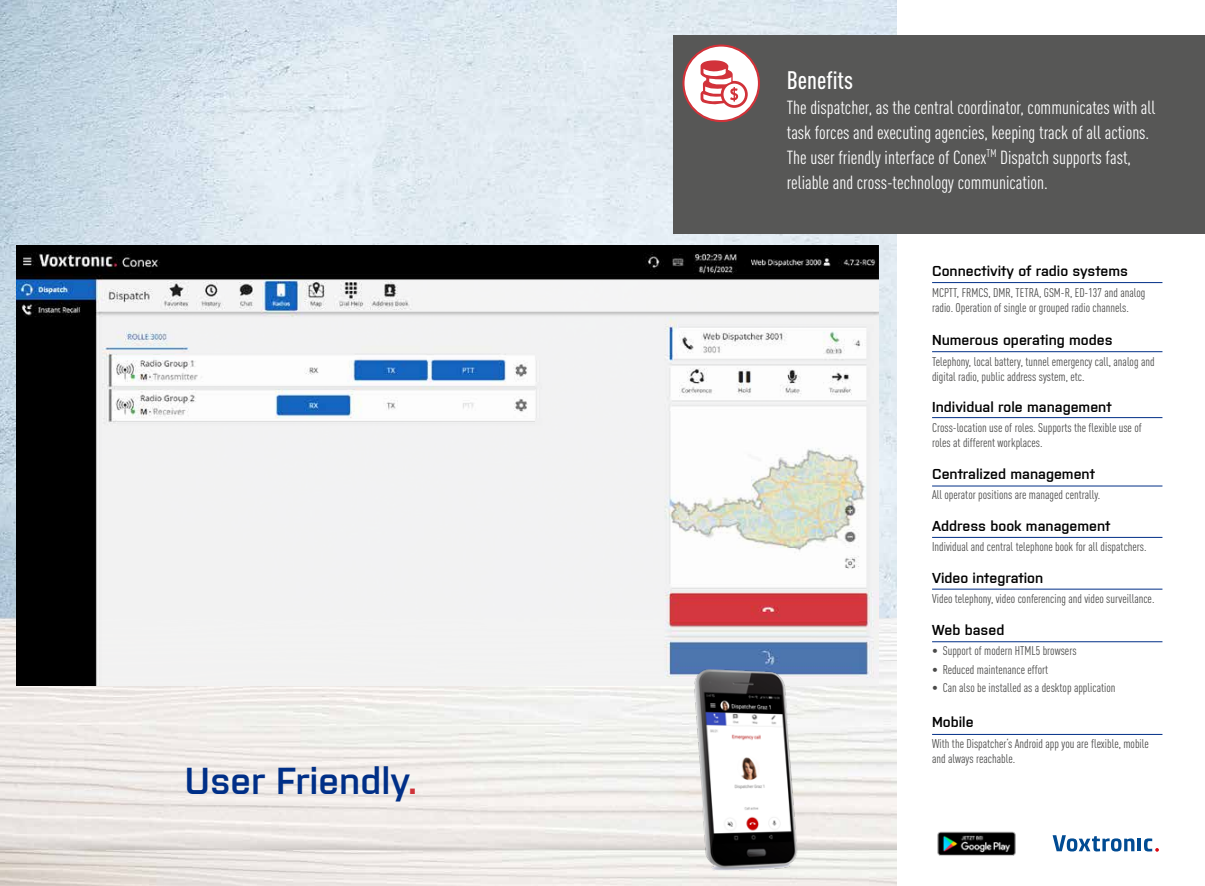
<style>
.page{position:relative;width:1205px;height:886px;background:#fff}
.page>*{position:absolute;margin:0;border:0;box-sizing:border-box;transform-origin:0 0}
.t1{font:600 37.5px "Purista";color:#002f87}
.t2{font:500 condensed 25px "DIN Pro";color:#fff}
.t3{font:condensed 18.75px/25px "DIN Pro";color:#fff}
.t4{font:600 14.38px "Purista";color:#000}
.t5{font:condensed 12.5px/15px "DIN Pro";color:#4a4a49}
.s1{color:#cf3339}
</style>
<div class="page">
<img style="left:0;top:0;width:896px;height:886px">
<div style="left:673px;top:35px;width:532px;height:199px;background:#575756"></div>
<svg style="left:682px;top:44px;width:78px;height:78px"></svg>
<hr style="left:932px;top:282px;width:230px;height:1px;background:#002f87">
<hr style="left:932px;top:351px;width:230px;height:1px;background:#002f87">
<hr style="left:932px;top:417px;width:230px;height:1px;background:#002f87">
<hr style="left:932px;top:486px;width:230px;height:1px;background:#002f87">
<hr style="left:932px;top:537px;width:230px;height:1px;background:#002f87">
<svg style="left:1052px;top:835px;width:82px;height:16px"></svg>
<hr style="left:1137px;top:839px;width:4px;height:12px;background:#004b93">
<svg style="left:1144px;top:838px;width:15px;height:14px"></svg>
<hr style="left:932px;top:589px;width:230px;height:1px;background:#002f87">
<hr style="left:932px;top:641px;width:230px;height:1px;background:#002f87">
<img style="left:937px;top:831px;width:79px;height:25px">
<hr style="left:932px;top:734px;width:230px;height:1px;background:#002f87">
<img style="left:17px;top:245px;width:862px;height:440px">
<img style="left:692px;top:670px;width:105px;height:201px">
<h1 class="t1" style="left:185px;top:753px;width:234px">User Friendly<span class="s1">.</span></h1>
<h2 class="t2" style="left:787px;top:61px;width:68px">Benefits</h2>
<p class="t3" style="left:787px;top:93px;width:370px">The dispatcher, as the central coordinator, communicates with all task forces and executing agencies, keeping track of all actions.<br>The user friendly interface of Conex<sup>TM</sup> Dispatch supports fast, reliable and cross-technology communication.</p>
<p class="t4" style="left:932px;top:261px;width:197px">Connectivity of radio systems</p>
<p class="t5" style="left:932px;top:284px;width:215px">MCPTT, FRMCS, DMR, TETRA, GSM-R, ED-137 and analog radio. Operation of single or grouped radio channels.</p>
<p class="t4" style="left:932px;top:330px;width:182px">Numerous operating modes</p>
<p class="t5" style="left:932px;top:353px;width:224px">Telephony, local battery, tunnel emergency call, analog and digital radio, public address system, etc.</p>
<p class="t4" style="left:932px;top:396px;width:181px">Individual role management</p>
<p class="t5" style="left:932px;top:419px;width:211px">Cross-location use of roles. Supports the flexible use of roles at different workplaces.</p>
<p class="t4" style="left:932px;top:463px;width:164px">Centralized management</p>
<p class="t5" style="left:932px;top:486px;width:170px">All operator positions are managed centrally.</p>
<p class="t4" style="left:932px;top:515px;width:180px">Address book management</p>
<p class="t5" style="left:932px;top:538px;width:216px">Individual and central telephone book for all dispatchers.</p>
<p class="t4" style="left:932px;top:567px;width:113px">Video integration</p>
<p class="t5" style="left:932px;top:590px;width:224px">Video telephony, video conferencing and video surveillance.</p>
<p class="t4" style="left:932px;top:619px;width:74px">Web based</p>
<p class="t5" style="left:932px;top:642px;width:146px">• Support of modern HTML5 browsers</p>
<p class="t5" style="left:932px;top:661px;width:118px">• Reduced maintenance effort</p>
<p class="t5" style="left:932px;top:679px;width:185px">• Can also be installed as a desktop application</p>
<p class="t4" style="left:932px;top:712px;width:43px">Mobile</p>
<p class="t5" style="left:932px;top:735px;width:218px">With the Dispatcher‘s Android app you are flexible, mobile and always reachable.</p>
</div>
